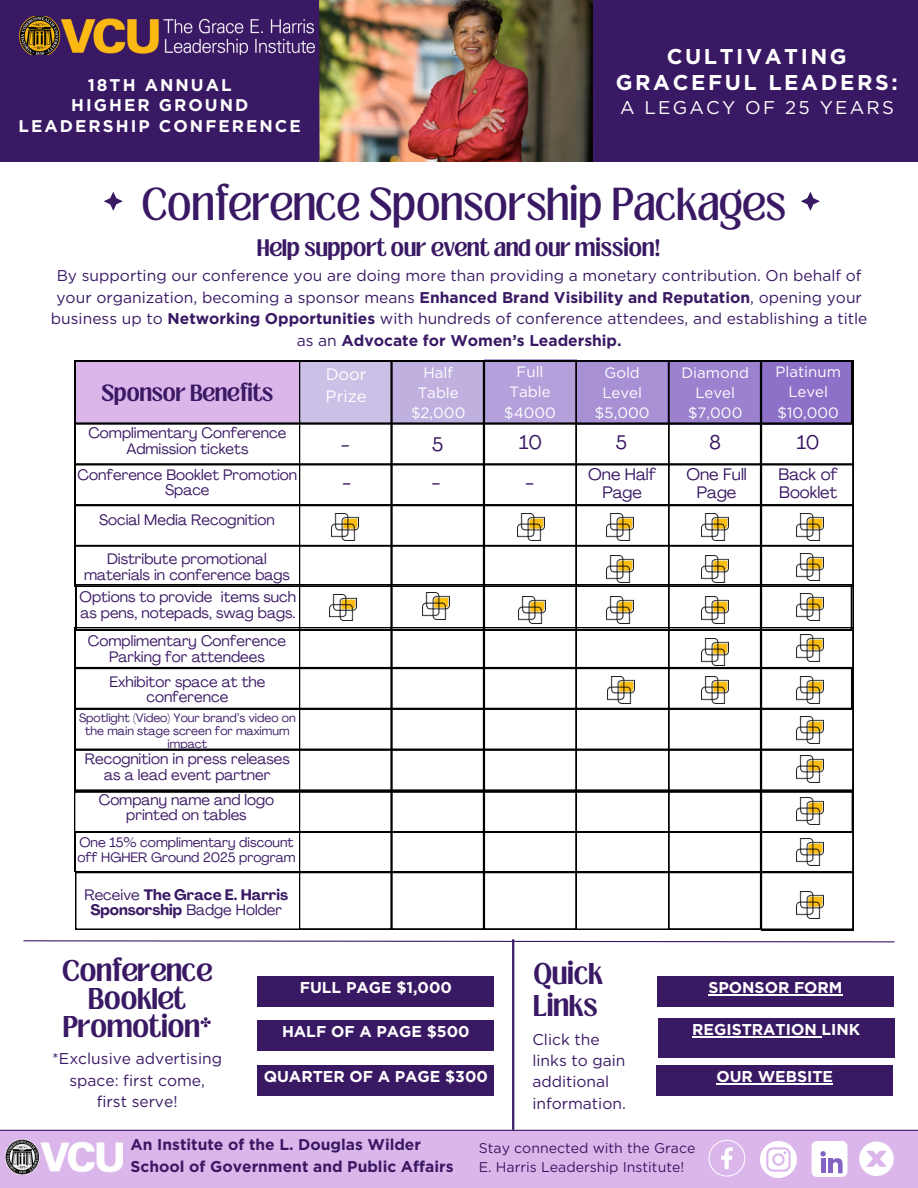
<style>
.page{position:relative;width:918px;height:1188px;background:#fff}
.page>*{position:absolute;margin:0;border:0;box-sizing:border-box;transform-origin:0 0}
.t1{font:35.4px "Loubag";color:#3a1964}
.t2{font:700 22.95px/28.2px "Loubag";color:#3a1964}
.t3{font:700 21.45px/25.8px "Gotham";letter-spacing:.12em;color:#fff;text-align:center}
.t4{font:19.5px "Agrandir";color:#3a1964}
.t5{font:18.45px "Gotham";letter-spacing:.12em;color:#fff}
.t6{font:700 18.3px "Loubag";color:#3a1964}
.t7{font:700 18px "Loubag";color:#3a1964}
.t8{font:700 16.95px/20.2px "Gotham";letter-spacing:.12em;color:#fff;text-align:center}
.t9{font:16.5px/18px "Agrandir";color:#3a1964;text-align:center}
.t10{font:16.5px "Gotham";color:#fff}
.t11{font:700 15.75px "Gotham";color:#fff}
.t12{font:15.6px/21.3px "Gotham";color:#3a1964;text-align:center}
.t13{font:700 15.6px "Gotham";color:#3a1964}
.t14{font:15px/15.8px "Agrandir";color:#3a1964;text-align:center}
.t15{font:15px/20.2px "Gotham";color:#fff;text-align:center}
.t16{font:700 15px/15.8px "Agrandir";color:#3a1964;text-align:center}
.t17{font:14.1px/19.2px "Gotham";color:#3a1964}
.t18{font:13.5px/14.7px "Agrandir";color:#3a1964}
.t19{font:12px/13px "Agrandir";color:#3a1964;text-align:center}
.s1{font-weight:700}
.s2{font-weight:400}
</style>
<div class="page">
<img style="left:320px;top:0;width:274px;height:161px">
<svg style="left:319px;top:0;width:1px;height:161px"></svg>
<div style="left:0;top:1130px;width:918px;height:58px;background:#dbb6eb"></div>
<hr style="left:0;top:1130px;width:918px;height:1px;background:#3a1964">
<svg style="left:23px;top:940px;width:872px;height:3px"></svg>
<svg style="left:104px;top:192px;width:19px;height:19px"></svg>
<svg style="left:801px;top:192px;width:19px;height:19px"></svg>
<div style="left:1px;top:0;width:318px;height:162px;background:#3a1964"></div>
<div style="left:594px;top:0;width:324px;height:162px;background:#3a1964"></div>
<img style="left:20px;top:17px;width:294px;height:38px">
<img style="left:5px;top:1140px;width:117px;height:35px">
<svg style="left:709px;top:1140px;width:36px;height:37px"></svg>
<svg style="left:760px;top:1141px;width:37px;height:37px"></svg>
<div style="left:812px;top:1141px;width:35px;height:36px;background:#fff;border-radius:5px"></div>
<svg style="left:820px;top:1151px;width:23px;height:22px"></svg>
<hr style="left:512px;top:939px;width:2px;height:191px;background:#3a1964">
<div style="left:258px;top:976px;width:236px;height:31px;background:#3a1964"></div>
<div style="left:258px;top:1021px;width:236px;height:30px;background:#3a1964"></div>
<div style="left:258px;top:1065px;width:236px;height:31px;background:#3a1964"></div>
<div style="left:657px;top:976px;width:237px;height:31px;background:#3a1964"></div>
<hr style="left:708px;top:994px;width:135px;height:1px;background:#fff">
<div style="left:657px;top:1066px;width:236px;height:30px;background:#3a1964"></div>
<hr style="left:716px;top:1083px;width:117px;height:2px;background:#fff">
<svg style="left:75px;top:361px;width:594px;height:63px;background:#c1a2d8"></svg>
<svg style="left:761px;top:361px;width:92px;height:63px;background:#8267b8"></svg>
<svg style="left:669px;top:361px;width:92px;height:63px;background:#9179c1"></svg>
<svg style="left:484px;top:361px;width:92px;height:63px;background:#a996cc"></svg>
<svg style="left:392px;top:361px;width:92px;height:63px;background:#b4a5d2"></svg>
<svg style="left:299px;top:361px;width:92px;height:63px;background:#c0b4d8"></svg>
<svg style="left:75px;top:872px;width:779px;height:58px"></svg>
<img style="left:796px;top:892px;width:27px;height:27px">
<svg style="left:74px;top:424px;width:779px;height:448px"></svg>
<div style="left:658px;top:1018px;width:236px;height:40px;background:#3a1964"></div>
<hr style="left:692px;top:1036px;width:129px;height:2px;background:#fff">
<svg style="left:859px;top:1142px;width:35px;height:34px"></svg>
<p class="t8" style="left:19px;top:75px;width:284px">18TH ANNUAL<br>HIGHER GROUND<br>LEADERSHIP CONFERENCE</p>
<p class="t3" style="left:616px;top:43px;width:284px">CULTIVATING<br>GRACEFUL LEADERS:</p>
<p class="t5" style="left:620px;top:96px;width:275px">A LEGACY OF 25 YEARS</p>
<p class="t1" style="left:142px;top:175px;width:646px">Conference Sponsorship Packages</p>
<p class="t6" style="left:257px;top:234px;width:405px">Help support our event and our mission!</p>
<p class="t12" style="left:51px;top:265px;width:818px">By supporting our conference you are doing more than providing a monetary contribution. On behalf of your organization, becoming a sponsor means <span class="s1">Enhanced Brand Visibility and Reputation</span>, opening your business up to <span class="s1">Networking Opportunities</span> with hundreds of conference attendees, and establishing a title as an <span class="s1">Advocate for Women’s Leadership.</span></p>
<p class="t7" style="left:101px;top:379px;width:173px">Sponsor Benefits</p>
<p class="t14" style="left:88px;top:427px;width:200px">Complimentary Conference<br>Admission tickets</p>
<h3 class="t10" style="left:326px;top:364px;width:42px">Door</h3>
<h3 class="t10" style="left:326px;top:386px;width:42px">Prize</h3>
<h6 class="t15" style="left:423px;top:362px;width:31px">Half</h6>
<h6 class="t15" style="left:418px;top:382px;width:43px">Table</h6>
<h6 class="t15" style="left:411px;top:403px;width:56px">$2,000</h6>
<h6 class="t15" style="left:517px;top:362px;width:28px">Full</h6>
<p class="t15" style="left:510px;top:382px;width:43px">Table</p>
<p class="t15" style="left:504px;top:402px;width:53px">$4000</p>
<p class="t15" style="left:605px;top:362px;width:37px">Gold</p>
<h6 class="t15" style="left:602px;top:382px;width:41px">Level</h6>
<h6 class="t15" style="left:595px;top:403px;width:56px">$5,000</h6>
<p class="t15" style="left:682px;top:362px;width:69px">Diamond<br>Level</p>
<p class="t15" style="left:688px;top:403px;width:56px">$7,000</p>
<p class="t15" style="left:776px;top:362px;width:67px">Platinum<br>Level</p>
<p class="t15" style="left:778px;top:402px;width:63px">$10,000</p>
<p class="t4" style="left:341px;top:436px;width:11px">-</p>
<p class="t4" style="left:432px;top:436px;width:13px">5</p>
<p class="t4" style="left:519px;top:435px;width:24px">10</p>
<p class="t4" style="left:616px;top:435px;width:13px">5</p>
<p class="t4" style="left:710px;top:435px;width:13px">8</p>
<p class="t4" style="left:797px;top:435px;width:24px">10</p>
<p class="t14" style="left:77px;top:468px;width:221px">Conference Booklet Promotion<br>Space</p>
<p class="t9" style="left:779px;top:467px;width:61px;text-align:left">Back of<br>Booklet</p>
<p class="t9" style="left:588px;top:467px;width:70px">One Half<br>Page</p>
<p class="t9" style="left:687px;top:467px;width:62px">One Full<br>Page</p>
<p class="t4" style="left:342px;top:475px;width:11px">-</p>
<p class="t4" style="left:431px;top:475px;width:11px">-</p>
<p class="t4" style="left:525px;top:474px;width:11px">-</p>
<p class="t14" style="left:99px;top:513px;width:177px">Social Media Recognition</p>
<p class="t14" style="left:84px;top:553px;width:207px">Distribute promotional materials in conference bags</p>
<p class="t14" style="left:80px;top:590px;width:218px;text-align:left">Options to provide items such as pens, notepads, swag bags.</p>
<p class="t14" style="left:88px;top:634px;width:200px">Complimentary Conference<br>Parking for attendees</p>
<p class="t14" style="left:109px;top:675px;width:157px">Exhibitor space at the conference</p>
<p class="t19" style="left:79px;top:712px;width:218px">Spotlight (Video) Your brand’s video on the main stage screen for maximum impact</p>
<p class="t14" style="left:85px;top:752px;width:207px">Recognition in press releases as a lead event partner</p>
<p class="t14" style="left:99px;top:793px;width:177px">Company name and logo printed on tables</p>
<p class="t18" style="left:77px;top:837px;width:220px">One 15% complimentary discount off HGHER Ground 2025 program</p>
<p class="t16" style="left:84px;top:888px;width:205px"><span class="s2">Receive</span> The Grace E. Harris<br>Sponsorship <span class="s2">Badge Holder</span></p>
<p class="t2" style="left:62px;top:957px;width:152px;text-align:center">Conference<br>Booklet<br>Promotion*</p>
<p class="t12" style="left:52px;top:1048px;width:171px">*Exclusive advertising space: first come,</p>
<p class="t12" style="left:97px;top:1091px;width:82px">first serve!</p>
<h5 class="t11" style="left:300px;top:978px;width:154px">FULL PAGE $1,000</h5>
<p class="t11" style="left:282px;top:1022px;width:189px">HALF OF A PAGE $500</p>
<h5 class="t11" style="left:264px;top:1067px;width:226px">QUARTER OF A PAGE $300</h5>
<p class="t2" style="left:533px;top:958px;width:71px;line-height:32.7px">Quick<br>Links</p>
<p class="t12" style="left:532px;top:1028px;width:95px;text-align:left">Click the links to gain additional information.</p>
<p class="t11" style="left:708px;top:978px;width:136px">SPONSOR FORM</p>
<p class="t11" style="left:692px;top:1020px;width:169px">REGISTRATION LINK</p>
<p class="t11" style="left:716px;top:1067px;width:118px">OUR WEBSITE</p>
<p class="t13" style="left:131px;top:1135px;width:292px">An Institute of the L. Douglas Wilder</p>
<p class="t13" style="left:131px;top:1157px;width:324px">School of Government and Public Affairs</p>
<p class="t17" style="left:479px;top:1139px;width:218px">Stay connected with the Grace<br>E. Harris Leadership Institute!</p>
</div>
